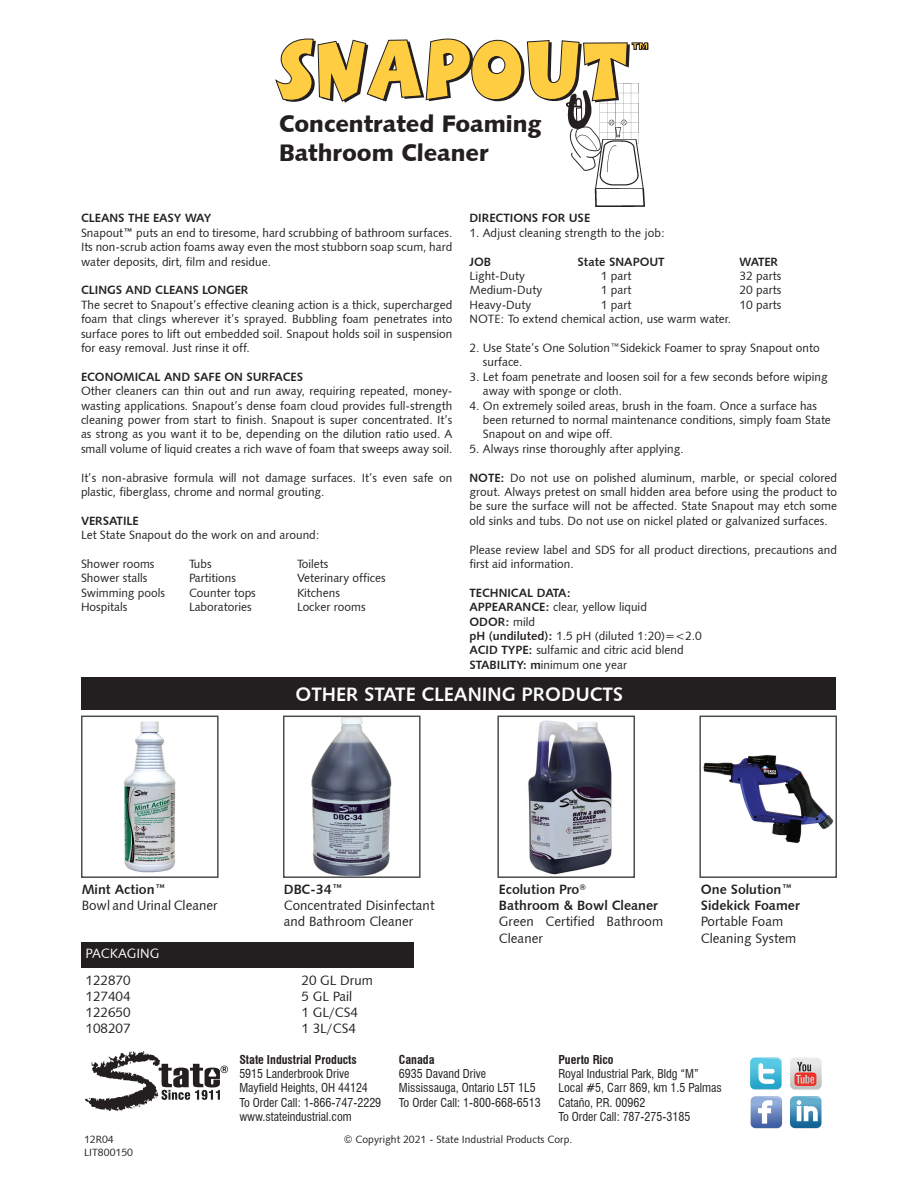
<style>
.page{position:relative;width:918px;height:1188px;background:#fff}
.page>*{position:absolute;margin:0;border:0;box-sizing:border-box;transform-origin:0 0}
.t1{font:24px "Humanist 531 BT Black A";color:#231f20}
.t2{font:19.5px "Humanist 531 BT Bold A";color:#fff}
.t3{font:13.5px/16.2px "Humanist 531 BT Roman A";color:#231f20}
.t4{font:13.5px "Humanist 531 BT Bold A";color:#231f20}
.t5{font:13.5px "Humanist 531 BT Roman A";color:#fff}
.t6{font:12px/14.4px "Humanist 531 BT Roman A";color:#231f20;text-align:justify}
.t7{font:condensed 12px "Swiss 721 BT";color:#231f20}
.t8{font:12px "Humanist 531 BT Bold A";color:#231f20}
.t9{font:700 condensed 12px "Swiss 721 BT";color:#231f20}
.t10{font:10.5px "Humanist 531 BT Roman A";color:#231f20}
.s1{font-family:"Humanist 531 BT Bold A"}
.s2{font-family:"Humanist 531 BT Roman A"}
</style>
<div class="page">
<svg style="left:86px;top:1051px;width:142px;height:60px"></svg>
<svg style="left:750px;top:1096px;width:32px;height:33px"></svg>
<svg style="left:790px;top:1096px;width:32px;height:33px"></svg>
<svg style="left:750px;top:1058px;width:32px;height:32px"></svg>
<svg style="left:790px;top:1057px;width:32px;height:33px"></svg>
<img style="left:566px;top:103px;width:78px;height:103px">
<svg style="left:275px;top:39px;width:373px;height:64px"></svg>
<div style="left:81px;top:942px;width:333px;height:26px;background:#231f20"></div>
<div style="left:82px;top:677px;width:754px;height:32px;background:#231f20"></div>
<img style="left:124px;top:721px;width:52px;height:152px">
<div style="left:81px;top:716px;width:138px;height:162px;border:2px solid #4b4c4d"></div>
<img style="left:311px;top:719px;width:81px;height:156px">
<div style="left:283px;top:716px;width:138px;height:162px;border:2px solid #4b4c4d"></div>
<img style="left:528px;top:720px;width:84px;height:155px">
<div style="left:497px;top:716px;width:138px;height:162px;border:2px solid #4b4c4d"></div>
<img style="left:704px;top:755px;width:129px;height:89px">
<div style="left:699px;top:716px;width:138px;height:162px;border:2px solid #4b4c4d"></div>
<p class="t1" style="left:279px;top:108px;width:264px">Concentrated Foaming</p>
<p class="t1" style="left:279px;top:137px;width:211px">Bathroom Cleaner</p>
<p class="t8" style="left:81px;top:211px;width:132px">CLEANS THE EASY WAY</p>
<p class="t6" style="left:81px;top:225px;width:373px">Snapout<span class="s1">™</span> puts an end to tiresome, hard scrubbing of bathroom surfaces.<br>Its non-scrub action foams away even the most stubborn soap scum, hard water deposits, dirt, film and residue.</p>
<p class="t8" style="left:81px;top:283px;width:169px">CLINGS AND CLEANS LONGER</p>
<p class="t6" style="left:81px;top:297px;width:373px">The secret to Snapout’s effective cleaning action is a thick, supercharged foam that clings wherever it’s sprayed. Bubbling foam penetrates into surface pores to lift out embedded soil. Snapout holds soil in suspension for easy removal. Just rinse it off.</p>
<p class="t8" style="left:81px;top:369px;width:224px">ECONOMICAL AND SAFE ON SURFACES</p>
<p class="t6" style="left:81px;top:384px;width:373px">Other cleaners can thin out and run away, requiring repeated, money&shy;wasting applications. Snapout’s dense foam cloud provides full-strength cleaning power from start to finish. Snapout is super concentrated. It’s as strong as you want it to be, depending on the dilution ratio used. A small volume of liquid creates a rich wave of foam that sweeps away soil.</p>
<p class="t6" style="left:81px;top:470px;width:373px">It’s non-abrasive formula will not damage surfaces. It’s even safe on plastic, fiberglass, chrome and normal grouting.</p>
<p class="t8" style="left:81px;top:513px;width:59px">VERSATILE</p>
<p class="t6" style="left:81px;top:528px;width:240px">Let State Snapout do the work on and around:</p>
<p class="t6" style="left:81px;top:556px;width:75px">Shower rooms</p>
<p class="t6" style="left:189px;top:556px;width:24px">Tubs</p>
<p class="t6" style="left:297px;top:556px;width:33px">Toilets</p>
<p class="t6" style="left:81px;top:571px;width:68px">Shower stalls</p>
<p class="t6" style="left:189px;top:571px;width:49px">Partitions</p>
<p class="t6" style="left:297px;top:571px;width:90px">Veterinary offices</p>
<p class="t6" style="left:81px;top:585px;width:86px">Swimming pools</p>
<p class="t6" style="left:189px;top:585px;width:68px">Counter tops</p>
<p class="t6" style="left:297px;top:585px;width:45px">Kitchens</p>
<p class="t6" style="left:81px;top:600px;width:48px">Hospitals</p>
<p class="t6" style="left:189px;top:600px;width:64px">Laboratories</p>
<p class="t6" style="left:297px;top:600px;width:70px">Locker rooms</p>
<p class="t8" style="left:469px;top:211px;width:122px">DIRECTIONS FOR USE</p>
<p class="t6" style="left:469px;top:225px;width:197px">1. Adjust cleaning strength to the job:</p>
<p class="t8" style="left:469px;top:254px;width:23px">JOB</p>
<p class="t8" style="left:577px;top:254px;width:89px">State SNAPOUT</p>
<p class="t8" style="left:739px;top:254px;width:40px">WATER</p>
<p class="t6" style="left:469px;top:268px;width:57px">Light-Duty</p>
<p class="t6" style="left:601px;top:268px;width:32px">1 part</p>
<p class="t6" style="left:739px;top:268px;width:43px">32 parts</p>
<p class="t6" style="left:469px;top:283px;width:74px">Medium-Duty</p>
<p class="t6" style="left:601px;top:283px;width:32px">1 part</p>
<p class="t6" style="left:739px;top:283px;width:43px">20 parts</p>
<p class="t6" style="left:469px;top:297px;width:63px">Heavy-Duty</p>
<p class="t6" style="left:601px;top:297px;width:32px">1 part</p>
<p class="t6" style="left:739px;top:297px;width:43px">10 parts</p>
<p class="t6" style="left:469px;top:312px;width:263px">NOTE: To extend chemical action, use warm water.</p>
<p class="t6" style="left:469px;top:340px;width:352px">2. Use State’s One Solution™Sidekick Foamer to spray Snapout onto</p>
<p class="t6" style="left:483px;top:355px;width:41px">surface.</p>
<p class="t6" style="left:469px;top:369px;width:360px">3. Let foam penetrate and loosen soil for a few seconds before wiping</p>
<p class="t6" style="left:483px;top:384px;width:141px">away with sponge or cloth.</p>
<p class="t6" style="left:469px;top:398px;width:349px">4. On extremely soiled areas, brush in the foam. Once a surface has</p>
<p class="t6" style="left:483px;top:412px;width:350px">been returned to normal maintenance conditions, simply foam State</p>
<p class="t6" style="left:483px;top:427px;width:132px">Snapout on and wipe off.</p>
<p class="t6" style="left:469px;top:441px;width:216px">5. Always rinse thoroughly after applying.</p>
<p class="t6" style="left:469px;top:470px;width:369px"><span class="s1">NOTE:</span> Do not use on polished aluminum, marble, or special colored grout. Always pretest on small hidden area before using the product to be sure the surface will not be affected. State Snapout may etch some old sinks and tubs. Do not use on nickel plated or galvanized surfaces.</p>
<p class="t6" style="left:469px;top:542px;width:369px">Please review label and SDS for all product directions, precautions and first aid information.</p>
<p class="t8" style="left:469px;top:585px;width:103px">TECHNICAL DATA:</p>
<p class="t6" style="left:469px;top:600px;width:179px"><span class="s1">APPEARANCE:</span> clear, yellow liquid</p>
<p class="t8" style="left:469px;top:614px;width:67px">ODOR: <span class="s2">mild</span></p>
<p class="t6" style="left:469px;top:628px;width:234px"><span class="s1">pH (undiluted):</span> 1.5 pH (diluted 1:20)=&lt;2.0</p>
<p class="t6" style="left:469px;top:643px;width:216px"><span class="s1">ACID TYPE:</span> sulfamic and citric acid blend</p>
<p class="t6" style="left:469px;top:657px;width:159px"><span class="s1">STABILITY: m</span>inimum one year</p>
<p class="t2" style="left:296px;top:682px;width:329px">OTHER STATE CLEANING PRODUCTS</p>
<p class="t4" style="left:82px;top:881px;width:86px">Mint Action™</p>
<p class="t3" style="left:82px;top:897px;width:138px">Bowl and Urinal Cleaner</p>
<p class="t4" style="left:284px;top:881px;width:61px">DBC-34™</p>
<p class="t3" style="left:284px;top:897px;width:152px">Concentrated Disinfectant and Bathroom Cleaner</p>
<p class="t5" style="left:86px;top:945px;width:75px">PACKAGING</p>
<p class="t3" style="left:86px;top:972px;width:47px">122870</p>
<p class="t3" style="left:302px;top:972px;width:73px">20 GL Drum</p>
<p class="t3" style="left:86px;top:988px;width:47px">127404</p>
<p class="t3" style="left:302px;top:988px;width:52px">5 GL Pail</p>
<p class="t3" style="left:86px;top:1004px;width:47px">122650</p>
<p class="t3" style="left:302px;top:1004px;width:58px">1 GL/CS4</p>
<p class="t3" style="left:86px;top:1020px;width:47px">108207</p>
<p class="t3" style="left:302px;top:1020px;width:56px">1 3L/CS4</p>
<p class="t4" style="left:499px;top:881px;width:89px">Ecolution Pro<sup>®</sup></p>
<p class="t4" style="left:499px;top:897px;width:161px">Bathroom &amp; Bowl Cleaner</p>
<p class="t3" style="left:499px;top:913px;width:166px">Green Certified Bathroom<br>Cleaner</p>
<p class="t4" style="left:701px;top:881px;width:93px">One Solution™</p>
<p class="t4" style="left:701px;top:897px;width:101px">Sidekick Foamer</p>
<p class="t3" style="left:701px;top:913px;width:97px">Portable Foam<br>Cleaning System</p>
<p class="t9" style="left:239px;top:1052px;width:119px">State Industrial Products</p>
<p class="t7" style="left:239px;top:1066px;width:112px">5915 Landerbrook Drive</p>
<p class="t7" style="left:239px;top:1081px;width:130px">Mayfield Heights, OH 44124</p>
<p class="t7" style="left:239px;top:1095px;width:143px">To Order Call: 1-866-747-2229</p>
<p class="t7" style="left:239px;top:1110px;width:114px">www.stateindustrial.com</p>
<p class="t9" style="left:399px;top:1052px;width:37px">Canada</p>
<p class="t7" style="left:399px;top:1066px;width:89px">6935 Davand Drive</p>
<p class="t7" style="left:399px;top:1081px;width:138px">Mississauga, Ontario L5T 1L5</p>
<p class="t7" style="left:399px;top:1095px;width:143px">To Order Call: 1-800-668-6513</p>
<p class="t9" style="left:558px;top:1052px;width:57px">Puerto Rico</p>
<p class="t7" style="left:558px;top:1066px;width:142px">Royal Industrial Park, Bldg “M”</p>
<p class="t7" style="left:558px;top:1081px;width:165px">Local #5, Carr 869, km 1.5 Palmas</p>
<p class="t7" style="left:558px;top:1095px;width:89px">Cataño, P.R. 00962</p>
<p class="t7" style="left:558px;top:1110px;width:134px">To Order Call: 787-275-3185</p>
<p class="t10" style="left:84px;top:1133px;width:31px">12R04</p>
<p class="t10" style="left:344px;top:1133px;width:230px">© Copyright 2021 - State Industrial Products Corp.</p>
<p class="t10" style="left:84px;top:1145px;width:50px">LIT800150</p>
</div>
